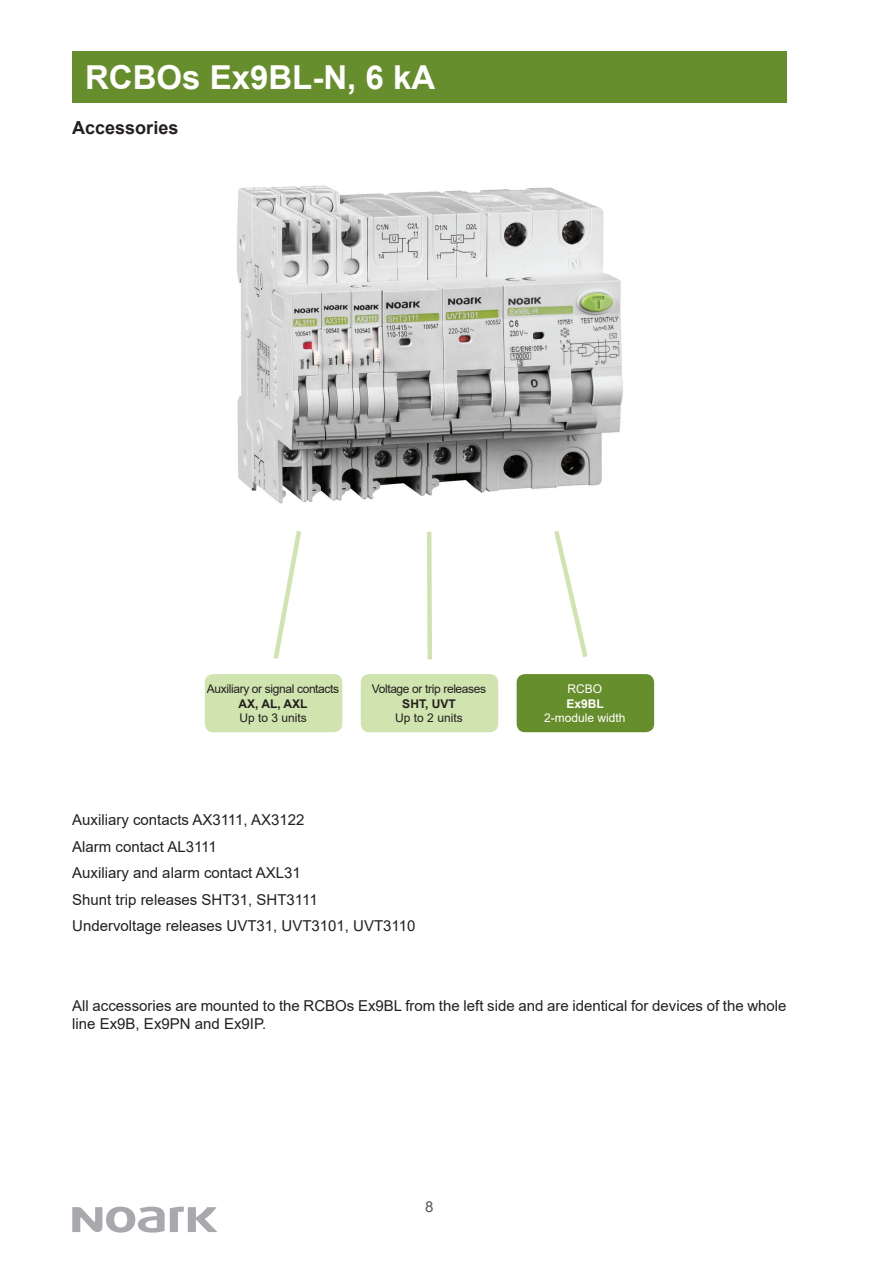
<style>
.page{position:relative;width:893px;height:1263px;background:#fff}
.page>*{position:absolute;margin:0;border:0;box-sizing:border-box;transform-origin:0 0}
.t1{font:700 33px "Arial";color:#fff}
.t2{font:700 18px "Arial";color:#231f20}
.t3{font:15px/26.5px "Arial";color:#231f20}
.t4{font:15px "Arial";color:#57585a}
.t5{font:12px "Arial";letter-spacing:-.03em;color:#231f20}
.t6{font:12px "Arial";color:#231f20}
.t7{font:12px "Arial";color:#fff}
.t8{font:700 12px "Arial";color:#231f20}
.t9{font:700 12px "Arial";color:#fff}
</style>
<div class="page">
<svg style="left:72px;top:1206px;width:145px;height:26px"></svg>
<div style="left:72px;top:51px;width:715px;height:51px;background:#668e2c"></div>
<img style="left:237px;top:185px;width:386px;height:319px">
<div style="left:517px;top:674px;width:137px;height:58px;background:#668e2c;border-radius:9px"></div>
<div style="left:361px;top:674px;width:137px;height:58px;background:#cfe4ae;border-radius:9px"></div>
<div style="left:205px;top:674px;width:137px;height:58px;background:#cfe4ae;border-radius:9px"></div>
<svg style="left:554px;top:531px;width:34px;height:127px"></svg>
<svg style="left:427px;top:531px;width:5px;height:129px"></svg>
<svg style="left:273px;top:531px;width:28px;height:128px"></svg>
<h1 class="t1" style="left:85px;top:54px;width:352px">RCBOs Ex9BL-N, 6 kA</h1>
<p class="t2" style="left:72px;top:115px;width:108px">Accessories</p>
<p class="t5" style="left:207px;top:681px;width:134px">Auxiliary or signal contacts</p>
<p class="t8" style="left:239px;top:695px;width:71px">AX, AL, AXL</p>
<p class="t6" style="left:239px;top:709px;width:69px">Up to 3 units</p>
<p class="t5" style="left:372px;top:681px;width:116px">Voltage or trip releases</p>
<p class="t8" style="left:402px;top:695px;width:55px">SHT, UVT</p>
<p class="t6" style="left:395px;top:709px;width:69px">Up to 2 units</p>
<p class="t3" style="left:72px;top:807px;width:345px">Auxiliary contacts AX3111, AX3122<br>Alarm contact AL3111<br>Auxiliary and alarm contact AXL31<br>Shunt trip releases SHT31, SHT3111<br>Undervoltage releases UVT31, UVT3101, UVT3110</p>
<p class="t7" style="left:568px;top:681px;width:36px">RCBO</p>
<p class="t9" style="left:566px;top:695px;width:39px">Ex9BL</p>
<p class="t7" style="left:544px;top:709px;width:83px">2-module width</p>
<p class="t3" style="left:72px;top:996px;width:716px;line-height:18px">All accessories are mounted to the RCBOs Ex9BL from the left side and are identical for devices of the whole line Ex9B, Ex9PN and Ex9IP.</p>
<p class="t4" style="left:425px;top:1197px;width:10px">8</p>
</div>
